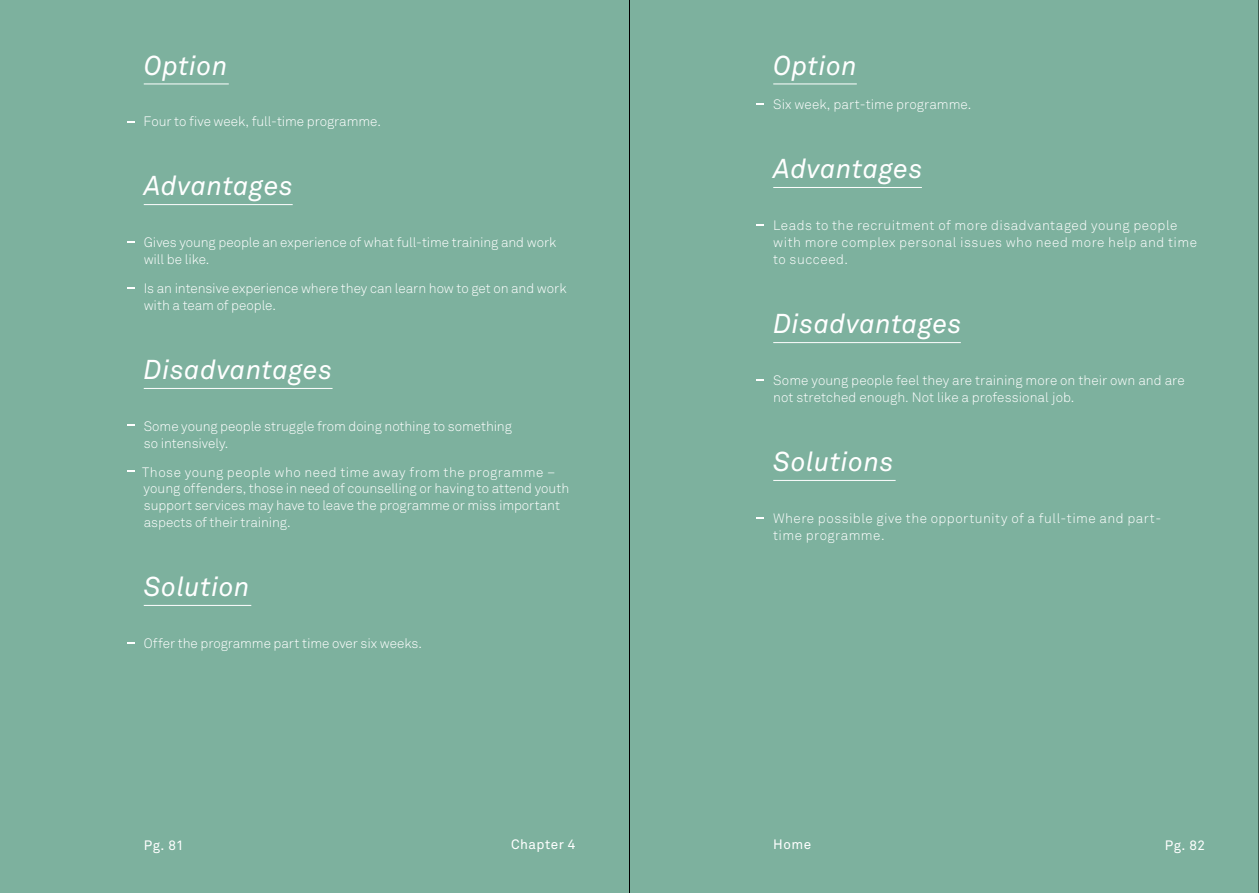
<style>
.page{position:relative;width:1259px;height:893px;background:#fff}
.page>*{position:absolute;margin:0;border:0;box-sizing:border-box;transform-origin:0 0}
.t1{font:italic 27px "Akkurat";letter-spacing:.015em;color:#fff}
.t2{font:300 13.5px/17.2px "Akkurat";color:#fff}
.t3{font:300 13.5px/17.2px "Akkurat";letter-spacing:.035em;color:#fff}
.t4{font:13.5px "Akkurat";letter-spacing:.035em;color:#fff}
</style>
<div class="page">
<div style="left:0;top:0;width:1258px;height:893px;background:#7db19e"></div>
<hr style="left:1258px;top:0;width:1px;height:893px;background:#000">
<hr style="left:144px;top:84px;width:85px;height:1px;background:#fff">
<hr style="left:144px;top:204px;width:149px;height:1px;background:#fff">
<hr style="left:144px;top:388px;width:188px;height:1px;background:#fff">
<hr style="left:144px;top:605px;width:107px;height:1px;background:#fff">
<hr style="left:773px;top:84px;width:84px;height:1px;background:#fff">
<hr style="left:773px;top:187px;width:149px;height:1px;background:#fff">
<hr style="left:773px;top:342px;width:188px;height:1px;background:#fff">
<hr style="left:773px;top:480px;width:122px;height:1px;background:#fff">
<hr style="left:629px;top:0;width:1px;height:893px;background:#000">
<h1 class="t1" style="left:144px;top:48px;width:85px">Option</h1>
<p class="t2" style="left:144px;top:113px;width:239px">Four to five week, full-time programme.</p>
<h1 class="t1" style="left:144px;top:169px;width:150px">Advantages</h1>
<p class="t2" style="left:144px;top:234px;width:414px">Gives young people an experience of what full-time training and work will be like.</p>
<p class="t2" style="left:144px;top:279px;width:424px">Is an intensive experience where they can learn how to get on and work with a team of people.</p>
<h1 class="t1" style="left:144px;top:353px;width:190px">Disadvantages</h1>
<p class="t2" style="left:144px;top:417px;width:369px">Some young people struggle from doing nothing to something so intensively.</p>
<p class="t2" style="left:142px;top:463px;width:428px">Those young people who need time away from the programme – young offenders, those in need of counselling or having to attend youth support services may have to leave the programme or miss important aspects of their training.</p>
<h1 class="t1" style="left:144px;top:570px;width:107px">Solution</h1>
<p class="t2" style="left:144px;top:634px;width:280px">Offer the programme part time over six weeks.</p>
<h1 class="t1" style="left:773px;top:48px;width:85px">Option</h1>
<p class="t2" style="left:773px;top:96px;width:200px">Six week, part-time programme.</p>
<h1 class="t1" style="left:773px;top:152px;width:150px">Advantages</h1>
<p class="t3" style="left:773px;top:216px;width:425px">Leads to the recruitment of more disadvantaged young people with more complex personal issues who need more help and time to succeed.</p>
<h1 class="t1" style="left:773px;top:307px;width:190px">Disadvantages</h1>
<p class="t2" style="left:773px;top:372px;width:413px">Some young people feel they are training more on their own and are not stretched enough. Not like a professional job.</p>
<h1 class="t1" style="left:773px;top:445px;width:122px">Solutions</h1>
<p class="t3" style="left:773px;top:510px;width:389px">Where possible give the opportunity of a full-time and part&shy;time programme.</p>
<p class="t4" style="left:144px;top:836px;width:41px">Pg. 81</p>
<p class="t4" style="left:511px;top:836px;width:66px">Chapter 4</p>
<p class="t4" style="left:773px;top:836px;width:40px">Home</p>
<p class="t4" style="left:1164px;top:836px;width:42px">Pg. 82</p>
</div>
